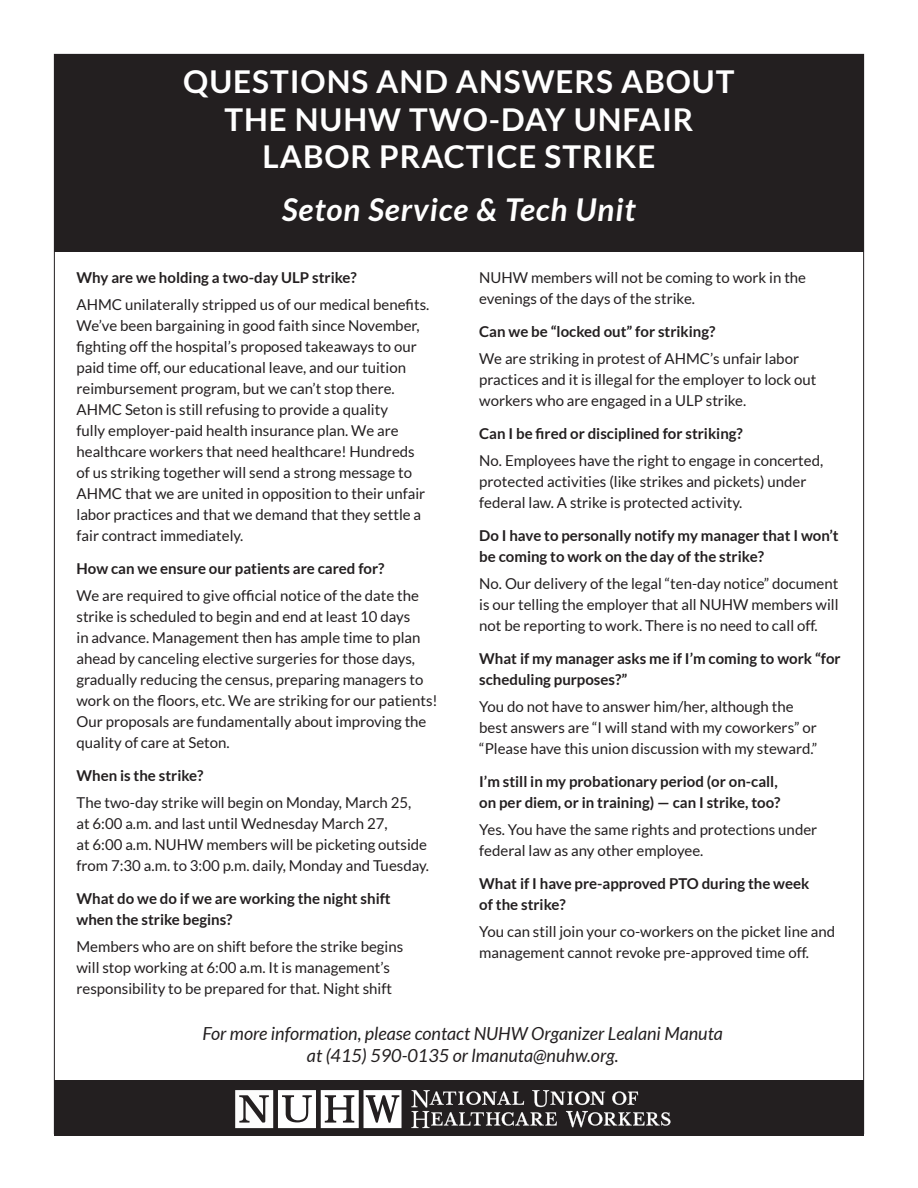
<style>
.page{position:relative;width:918px;height:1188px;background:#fff}
.page>*{position:absolute;margin:0;border:0;box-sizing:border-box;transform-origin:0 0}
.t1{font:700 31.5px/37.8px "Lato";letter-spacing:.03em;color:#fff;text-align:center}
.t2{font:italic 700 31.5px "Lato";letter-spacing:.03em;color:#fff}
.t3{font:italic 18px/21.6px "Lato";color:#231f20;text-align:center}
.t4{font:15px/21px "Lato";color:#231f20}
.t5{font:700 15px/21px "Lato";color:#231f20}
</style>
<div class="page">
<div style="left:54px;top:54px;width:810px;height:197px;background:#231f20"></div>
<div style="left:54px;top:1081px;width:810px;height:55px;background:#231f20"></div>
<svg style="left:411px;top:1090px;width:260px;height:38px"></svg>
<svg style="left:235px;top:1090px;width:167px;height:38px"></svg>
<p class="t1" style="left:183px;top:62px;width:553px">QUESTIONS AND ANSWERS ABOUT<br>THE NUHW TWO-DAY UNFAIR<br>LABOR PRACTICE STRIKE</p>
<p class="t2" style="left:282px;top:192px;width:355px">Seton Service &amp; Tech Unit</p>
<p class="t5" style="left:76px;top:267px;width:282px">Why are we holding a two-day ULP strike?</p>
<p class="t4" style="left:76px;top:294px;width:354px">AHMC unilaterally stripped us of our medical benefits.<br>We’ve been bargaining in good faith since November, fighting off the hospital’s proposed takeaways to our paid time off, our educational leave, and our tuition reimbursement program, but we can’t stop there.<br>AHMC Seton is still refusing to provide a quality<br>fully employer-paid health insurance plan. We are healthcare workers that need healthcare! Hundreds of us striking together will send a strong message to AHMC that we are united in opposition to their unfair labor practices and that we demand that they settle a fair contract immediately.</p>
<p class="t5" style="left:76px;top:558px;width:310px">How can we ensure our patients are cared for?</p>
<p class="t4" style="left:76px;top:585px;width:363px">We are required to give official notice of the date the strike is scheduled to begin and end at least 10 days<br>in advance. Management then has ample time to plan ahead by canceling elective surgeries for those days, gradually reducing the census, preparing managers to work on the floors, etc. We are striking for our patients!<br>Our proposals are fundamentally about improving the quality of care at Seton.</p>
<p class="t5" style="left:76px;top:765px;width:129px">When is the strike?</p>
<p class="t4" style="left:76px;top:792px;width:354px">The two-day strike will begin on Monday, March 25,<br>at 6:00 a.m. and last until Wednesday March 27,<br>at 6:00 a.m. NUHW members will be picketing outside from 7:30 a.m. to 3:00 p.m. daily, Monday and Tuesday.</p>
<p class="t5" style="left:76px;top:888px;width:316px">What do we do if we are working the night shift when the strike begins?</p>
<p class="t4" style="left:76px;top:936px;width:328px">Members who are on shift before the strike begins will stop working at 6:00 a.m. It is management’s responsibility to be prepared for that. Night shift</p>
<p class="t4" style="left:479px;top:267px;width:328px">NUHW members will not be coming to work in the evenings of the days of the strike.</p>
<p class="t5" style="left:479px;top:321px;width:238px">Can we be “locked out” for striking?</p>
<p class="t4" style="left:479px;top:348px;width:339px">We are striking in protest of AHMC’s unfair labor practices and it is illegal for the employer to lock out workers who are engaged in a ULP strike.</p>
<p class="t5" style="left:479px;top:423px;width:265px">Can I be fired or disciplined for striking?</p>
<p class="t4" style="left:479px;top:450px;width:346px">No. Employees have the right to engage in concerted, protected activities (like strikes and pickets) under federal law. A strike is protected activity.</p>
<p class="t5" style="left:479px;top:525px;width:361px">Do I have to personally notify my manager that I won’t be coming to work on the day of the strike?</p>
<p class="t4" style="left:479px;top:573px;width:361px;text-align:justify">No. Our delivery of the legal “ten-day notice” document is our telling the employer that all NUHW members will not be reporting to work. There is no need to call off.</p>
<p class="t5" style="left:479px;top:648px;width:363px">What if my manager asks me if I’m coming to work “for scheduling purposes?”</p>
<p class="t4" style="left:479px;top:696px;width:340px">You do not have to answer him/her, although the best answers are “I will stand with my coworkers” or “Please have this union discussion with my steward.”</p>
<p class="t5" style="left:479px;top:771px;width:303px">I’m still in my probationary period (or on-call, on per diem, or in training) — can I strike, too?</p>
<p class="t4" style="left:479px;top:819px;width:340px">Yes. You have the same rights and protections under federal law as any other employee.</p>
<p class="t5" style="left:479px;top:873px;width:332px">What if I have pre-approved PTO during the week of the strike?</p>
<p class="t4" style="left:479px;top:921px;width:357px">You can still join your co-workers on the picket line and management cannot revoke pre-approved time off.</p>
<p class="t3" style="left:202px;top:1024px;width:522px">For more information, please contact NUHW Organizer Lealani Manuta at (415) 590-0135 or lmanuta@nuhw.org.</p>
</div>
